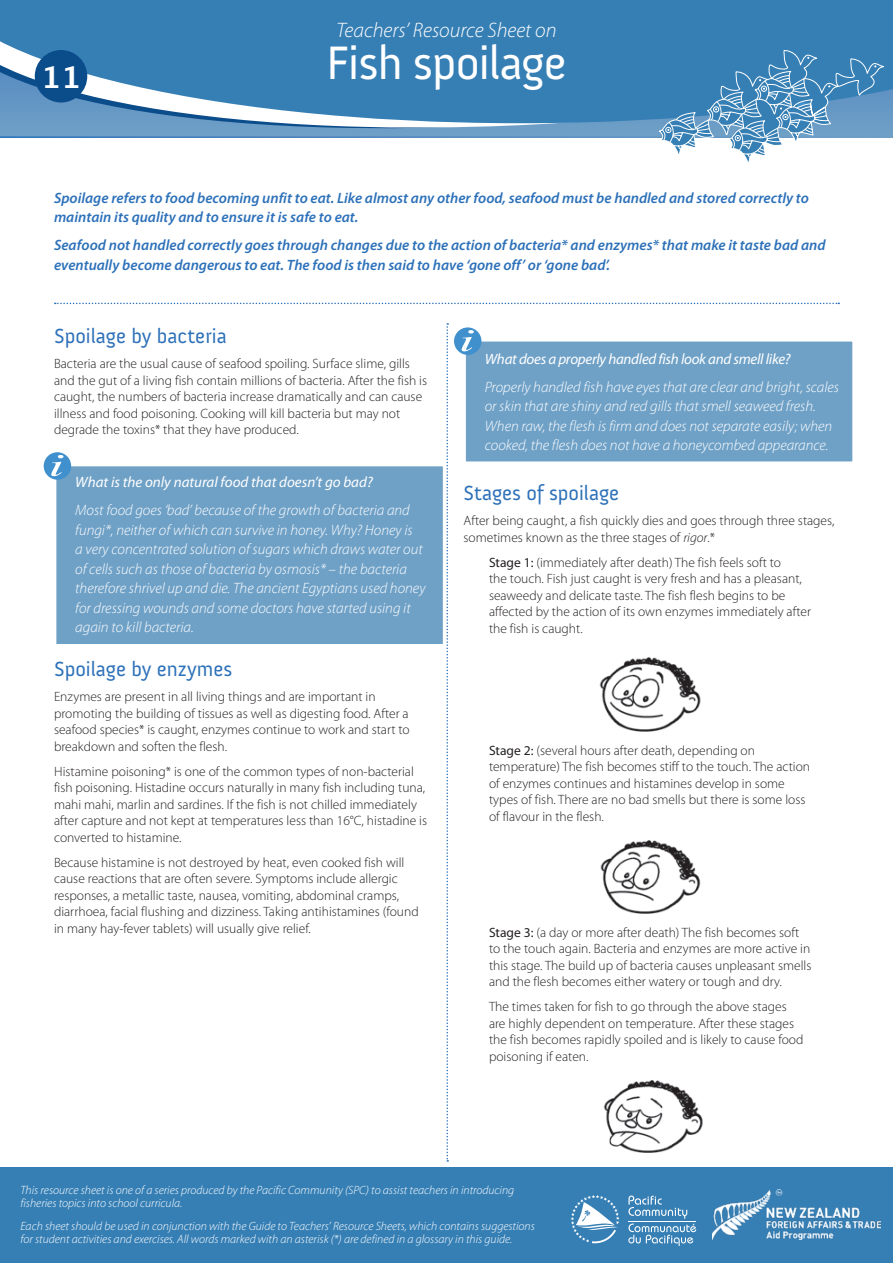
<style>
.page{position:relative;width:893px;height:1263px;background:#fff}
.page>*{position:absolute;margin:0;border:0;box-sizing:border-box;transform-origin:0 0}
.TITLES{font:48px "Anivers";letter-spacing:-.02em;color:#fff}
.t1{font:700 30px "Lucida Grande";color:#fff}
.Heading_1{font:21px "Anivers";color:#2d71b9}
.Intro{font:italic 300 21px "Myriad Pro";color:#fff}
.boxed_text{font:italic 300 15px/19.5px "Myriad Pro";color:#fff}
.intro_bold_blue{font:italic 600 15px/19.5px "Myriad Pro";color:#2d71b9}
.boxed_text-2{font:italic 15px "Myriad Pro";letter-spacing:-.015em;color:#fff}
.body_text{font:300 13.5px/16.5px "Myriad Pro";color:#231f20}
.t2{font:italic 300 12px/13.5px "Myriad Pro";color:#fff}
.s1{font-style:italic}
.s2{font-weight:400}
</style>
<div class="page">
<div style="left:0;top:1167px;width:893px;height:96px;background:#367fb5"></div>
<svg style="left:628px;top:1195px;width:68px;height:51px"></svg>
<hr style="left:628px;top:1221px;width:68px;height:1px;background:#fff">
<svg style="left:571px;top:1195px;width:48px;height:48px"></svg>
<img style="left:712px;top:1190px;width:169px;height:50px">
<div style="left:461px;top:337px;width:396px;height:129px;background:#6fa1c7;border:4px solid #fff"></div>
<div style="left:454px;top:327px;width:27px;height:28px;background:#3f90cd;border-radius:50%"></div>
<svg style="left:462px;top:330px;width:12px;height:21px"></svg>
<div style="left:52px;top:462px;width:395px;height:186px;background:#6fa1c7;border:4px solid #fff"></div>
<div style="left:44px;top:452px;width:27px;height:28px;background:#3f90cd;border-radius:50%"></div>
<svg style="left:51px;top:455px;width:13px;height:21px"></svg>
<svg style="left:0;top:123px;width:893px;height:15px;background:#73a1c8"></svg>
<svg style="left:0;top:0;width:893px;height:123px;background:#4386b9"></svg>
<div style="left:35px;top:50px;width:52px;height:53px;background:#0b4c8b;border-radius:50%"></div>
<svg style="left:55px;top:303px;width:784px;height:1px"></svg>
<svg style="left:446px;top:323px;width:2px;height:839px"></svg>
<img style="left:599px;top:657px;width:102px;height:75px">
<img style="left:600px;top:840px;width:101px;height:74px">
<img style="left:603px;top:1080px;width:100px;height:73px">
<svg style="left:658px;top:50px;width:226px;height:113px"></svg>
<p class="t1" style="left:41px;top:53px;width:41px">11</p>
<p class="Intro" style="left:336px;top:17px;width:222px">Teachers’ Resource Sheet on</p>
<p class="TITLES" style="left:326px;top:36px;width:242px">Fish spoilage</p>
<p class="intro_bold_blue" style="left:54px;top:187px;width:756px">Spoilage refers to food becoming unfit to eat. Like almost any other food, seafood must be handled and stored correctly to maintain its quality and to ensure it is safe to eat.</p>
<p class="intro_bold_blue" style="left:54px;top:235px;width:773px">Seafood not handled correctly goes through changes due to the action of bacteria* and enzymes* that make it taste bad and eventually become dangerous to eat. The food is then said to have ‘gone off’ or ‘gone bad’.</p>
<p class="Heading_1" style="left:54px;top:325px;width:174px">Spoilage by bacteria</p>
<p class="body_text" style="left:54px;top:355px;width:375px">Bacteria are the usual cause of seafood spoiling. Surface slime, gills and the gut of a living fish contain millions of bacteria. After the fish is caught, the numbers of bacteria increase dramatically and can cause illness and food poisoning. Cooking will kill bacteria but may not degrade the toxins* that they have produced.</p>
<p class="boxed_text-2" style="left:75px;top:473px;width:299px">What is the only natural food that doesn’t go bad?</p>
<p class="boxed_text" style="left:75px;top:500px;width:352px">Most food goes ‘bad’ because of the growth of bacteria and fungi*, neither of which can survive in honey. Why? Honey is<br>a very concentrated solution of sugars which draws water out of cells such as those of bacteria by osmosis* – the bacteria therefore shrivel up and die. The ancient Egyptians used honey for dressing wounds and some doctors have started using it again to kill bacteria.</p>
<p class="Heading_1" style="left:54px;top:658px;width:180px">Spoilage by enzymes</p>
<p class="body_text" style="left:54px;top:688px;width:357px">Enzymes are present in all living things and are important in promoting the building of tissues as well as digesting food. After a seafood species* is caught, enzymes continue to work and start to breakdown and soften the flesh.</p>
<p class="body_text" style="left:54px;top:763px;width:375px">Histamine poisoning* is one of the common types of non-bacterial fish poisoning. Histadine occurs naturally in many fish including tuna, mahi mahi, marlin and sardines. If the fish is not chilled immediately after capture and not kept at temperatures less than 16°C, histadine is converted to histamine.</p>
<p class="body_text" style="left:54px;top:854px;width:366px">Because histamine is not destroyed by heat, even cooked fish will cause reactions that are often severe. Symptoms include allergic responses, a metallic taste, nausea, vomiting, abdominal cramps, diarrhoea, facial flushing and dizziness. Taking antihistamines (found in many hay-fever tablets) will usually give relief.</p>
<p class="boxed_text-2" style="left:485px;top:349px;width:307px">What does a properly handled fish look and smell like?</p>
<p class="boxed_text" style="left:485px;top:377px;width:356px">Properly handled fish have eyes that are clear and bright, scales or skin that are shiny and red gills that smell seaweed fresh.<br>When raw, the flesh is firm and does not separate easily; when cooked, the flesh does not have a honeycombed appearance.</p>
<p class="Heading_1" style="left:463px;top:482px;width:157px">Stages of spoilage</p>
<p class="body_text" style="left:463px;top:512px;width:372px">After being caught, a fish quickly dies and goes through three stages, sometimes known as the three stages of <span class="s1">rigor</span>.*</p>
<p class="body_text" style="left:489px;top:554px;width:324px"><span class="s2">Stage 1:</span> (immediately after death) The fish feels soft to<br>the touch. Fish just caught is very fresh and has a pleasant, seaweedy and delicate taste. The fish flesh begins to be affected by the action of its own enzymes immediately after the fish is caught.</p>
<p class="body_text" style="left:489px;top:742px;width:323px"><span class="s2">Stage 2:</span> (several hours after death, depending on temperature) The fish becomes stiff to the touch. The action of enzymes continues and histamines develop in some types of fish. There are no bad smells but there is some loss of flavour in the flesh.</p>
<p class="body_text" style="left:489px;top:924px;width:324px"><span class="s2">Stage 3:</span> (a day or more after death) The fish becomes soft to the touch again. Bacteria and enzymes are more active in this stage. The build up of bacteria causes unpleasant smells and the flesh becomes either watery or tough and dry.</p>
<p class="body_text" style="left:489px;top:998px;width:316px">The times taken for fish to go through the above stages are highly dependent on temperature. After these stages the fish becomes rapidly spoiled and is likely to cause food poisoning if eaten.</p>
<p class="t2" style="left:20px;top:1183px;width:495px">This resource sheet is one of a series produced by the Pacific Community (SPC) to assist teachers in introducing fisheries topics into school curricula.</p>
<p class="t2" style="left:20px;top:1219px;width:516px">Each sheet should be used in conjunction with the Guide to Teachers’ Resource Sheets, which contains suggestions for student activities and exercises. All words marked with an asterisk (*) are defined in a glossary in this guide.</p>
</div>
